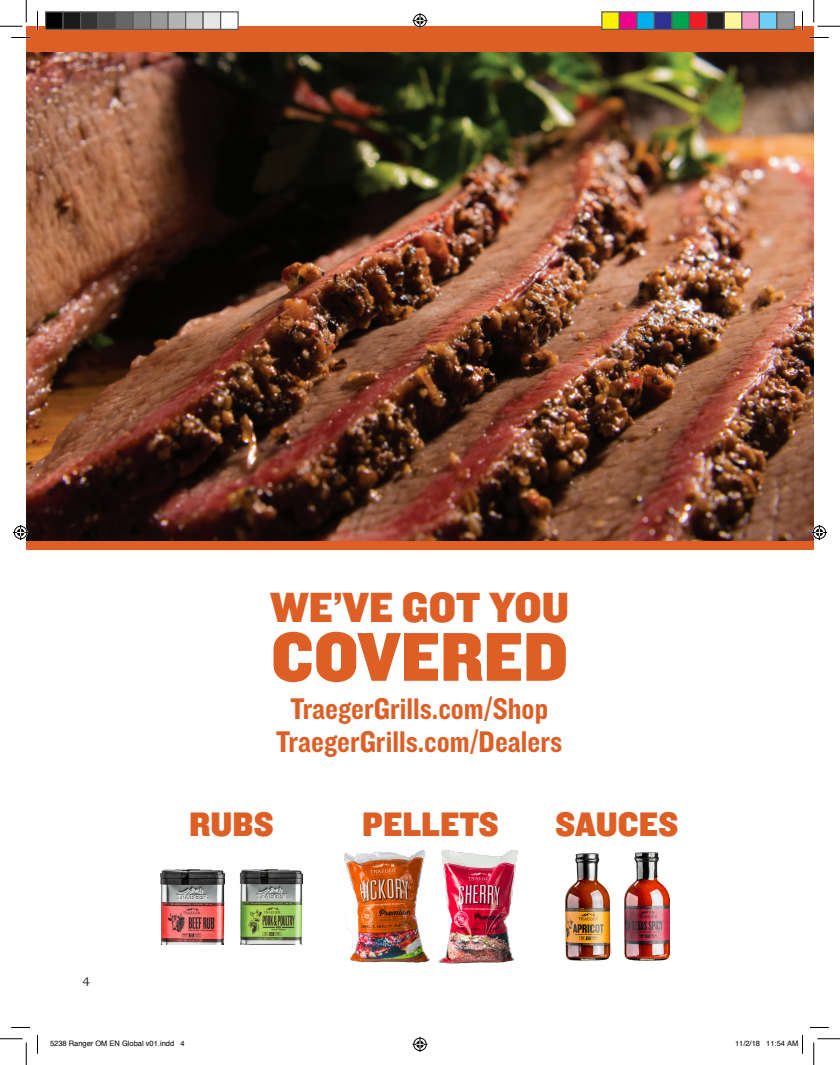
<style>
.page{position:relative;width:840px;height:1065px;background:#fff}
.page>*{position:absolute;margin:0;border:0;box-sizing:border-box;transform-origin:0 0}
.t1{font:71.62px "Knockout 71 Full Middlewt";color:#dd5f26}
.t2{font:43.88px "Knockout 71 Full Middlewt";color:#dd5f26}
.t3{font:35.25px "Knockout 71 Full Middlewt";color:#dd5f26}
.t4{font:31px/32.5px "Knockout 50 Welterweight";color:#dd5f26;text-align:center}
.t5{font:12.5px "Bookman Old Style";color:#231f20}
.t6{font:7.5px "Helvetica";color:#000}
</style>
<div class="page">
<img style="left:26px;top:52px;width:788px;height:489px">
<div style="left:26px;top:26px;width:788px;height:26px;background:#dd5f26"></div>
<div style="left:26px;top:541px;width:788px;height:9px;background:#dd5f26"></div>
<img style="left:160px;top:869px;width:64px;height:75px">
<img style="left:240px;top:869px;width:62px;height:75px">
<img style="left:624px;top:853px;width:45px;height:108px">
<img style="left:565px;top:853px;width:46px;height:108px">
<img style="left:438px;top:850px;width:79px;height:114px">
<img style="left:344px;top:850px;width:86px;height:113px">
<svg style="left:11px;top:37px;width:19px;height:1px"></svg>
<svg style="left:810px;top:37px;width:19px;height:1px"></svg>
<svg style="left:11px;top:1027px;width:19px;height:1px"></svg>
<svg style="left:810px;top:1027px;width:19px;height:1px"></svg>
<svg style="left:37px;top:11px;width:1px;height:19px"></svg>
<svg style="left:37px;top:1035px;width:1px;height:19px"></svg>
<svg style="left:802px;top:11px;width:1px;height:19px"></svg>
<svg style="left:0;top:0;width:27px;height:27px"></svg>
<svg style="left:0;top:1039px;width:27px;height:26px"></svg>
<svg style="left:814px;top:0;width:26px;height:27px"></svg>
<svg style="left:814px;top:1039px;width:26px;height:26px"></svg>
<svg style="left:412px;top:13px;width:16px;height:15px"></svg>
<svg style="left:412px;top:1037px;width:16px;height:15px"></svg>
<svg style="left:13px;top:525px;width:15px;height:15px"></svg>
<svg style="left:812px;top:525px;width:15px;height:15px"></svg>
<div style="left:46px;top:12px;width:17px;height:17px;background:#000"></div>
<div style="left:45px;top:11px;width:19px;height:19px;border:1px solid #595959"></div>
<div style="left:63px;top:12px;width:18px;height:17px;background:#1a1a1a"></div>
<div style="left:62px;top:11px;width:19px;height:19px;border:1px solid #595959"></div>
<div style="left:81px;top:12px;width:17px;height:17px;background:#333"></div>
<div style="left:80px;top:11px;width:19px;height:19px;border:1px solid #595959"></div>
<div style="left:98px;top:12px;width:18px;height:17px;background:#4d4d4d"></div>
<div style="left:98px;top:11px;width:18px;height:19px;border:1px solid #595959"></div>
<div style="left:116px;top:12px;width:17px;height:17px;background:#666"></div>
<div style="left:115px;top:11px;width:19px;height:19px;border:1px solid #595959"></div>
<div style="left:133px;top:12px;width:18px;height:17px;background:#808080"></div>
<div style="left:132px;top:11px;width:19px;height:19px;border:1px solid #595959"></div>
<div style="left:151px;top:12px;width:17px;height:17px;background:#999"></div>
<div style="left:150px;top:11px;width:19px;height:19px;border:1px solid #595959"></div>
<div style="left:168px;top:12px;width:18px;height:17px;background:#b3b3b3"></div>
<div style="left:168px;top:11px;width:18px;height:19px;border:1px solid #595959"></div>
<div style="left:186px;top:12px;width:17px;height:17px;background:#ccc"></div>
<div style="left:185px;top:11px;width:19px;height:19px;border:1px solid #595959"></div>
<div style="left:203px;top:12px;width:18px;height:17px;background:#e6e6e6"></div>
<div style="left:202px;top:11px;width:19px;height:19px;border:1px solid #595959"></div>
<div style="left:221px;top:12px;width:17px;height:17px;background:#fff"></div>
<div style="left:220px;top:11px;width:19px;height:19px;border:1px solid #595959"></div>
<div style="left:602px;top:12px;width:17px;height:17px;background:#fff101"></div>
<div style="left:601px;top:11px;width:19px;height:19px;border:1px solid #595959"></div>
<div style="left:619px;top:12px;width:18px;height:17px;background:#ed028c"></div>
<div style="left:619px;top:11px;width:19px;height:19px;border:1px solid #595959"></div>
<div style="left:637px;top:12px;width:17px;height:17px;background:#00aeef"></div>
<div style="left:636px;top:11px;width:19px;height:19px;border:1px solid #595959"></div>
<div style="left:654px;top:12px;width:18px;height:17px;background:#2e3092"></div>
<div style="left:654px;top:11px;width:18px;height:19px;border:1px solid #595959"></div>
<div style="left:672px;top:12px;width:17px;height:17px;background:#00a54f"></div>
<div style="left:671px;top:11px;width:19px;height:19px;border:1px solid #595959"></div>
<div style="left:689px;top:12px;width:18px;height:17px;background:#ee1d23"></div>
<div style="left:689px;top:11px;width:19px;height:19px;border:1px solid #595959"></div>
<div style="left:707px;top:12px;width:17px;height:17px;background:#231f20"></div>
<div style="left:706px;top:11px;width:19px;height:19px;border:1px solid #595959"></div>
<div style="left:724px;top:12px;width:18px;height:17px;background:#fff79a"></div>
<div style="left:724px;top:11px;width:18px;height:19px;border:1px solid #595959"></div>
<div style="left:742px;top:12px;width:17px;height:17px;background:#f499c2"></div>
<div style="left:741px;top:11px;width:19px;height:19px;border:1px solid #595959"></div>
<div style="left:759px;top:12px;width:18px;height:17px;background:#6bcff6"></div>
<div style="left:759px;top:11px;width:19px;height:19px;border:1px solid #595959"></div>
<div style="left:777px;top:12px;width:17px;height:17px;background:#939598"></div>
<div style="left:776px;top:11px;width:19px;height:19px;border:1px solid #595959"></div>
<svg style="left:802px;top:1035px;width:1px;height:19px"></svg>
<h2 class="t2" style="left:270px;top:578px;width:300px">WE’VE GOT YOU</h2>
<h1 class="t1" style="left:271px;top:609px;width:298px">COVERED</h1>
<p class="t4" style="left:276px;top:691px;width:288px">TraegerGrills.com/Shop<br>TraegerGrills.com/Dealers</p>
<p class="t5" style="left:82px;top:975px;width:9px">4</p>
<p class="t3" style="left:189px;top:801px;width:86px">RUBS</p>
<p class="t3" style="left:555px;top:800px;width:124px">SAUCES</p>
<p class="t3" style="left:362px;top:800px;width:138px">PELLETS</p>
<p class="t6" style="left:50px;top:1038px;width:136px">5238 Ranger OM EN Global v01.indd 4</p>
<p class="t6" style="left:735px;top:1038px;width:65px">11/2/18 11:54 AM</p>
</div>
